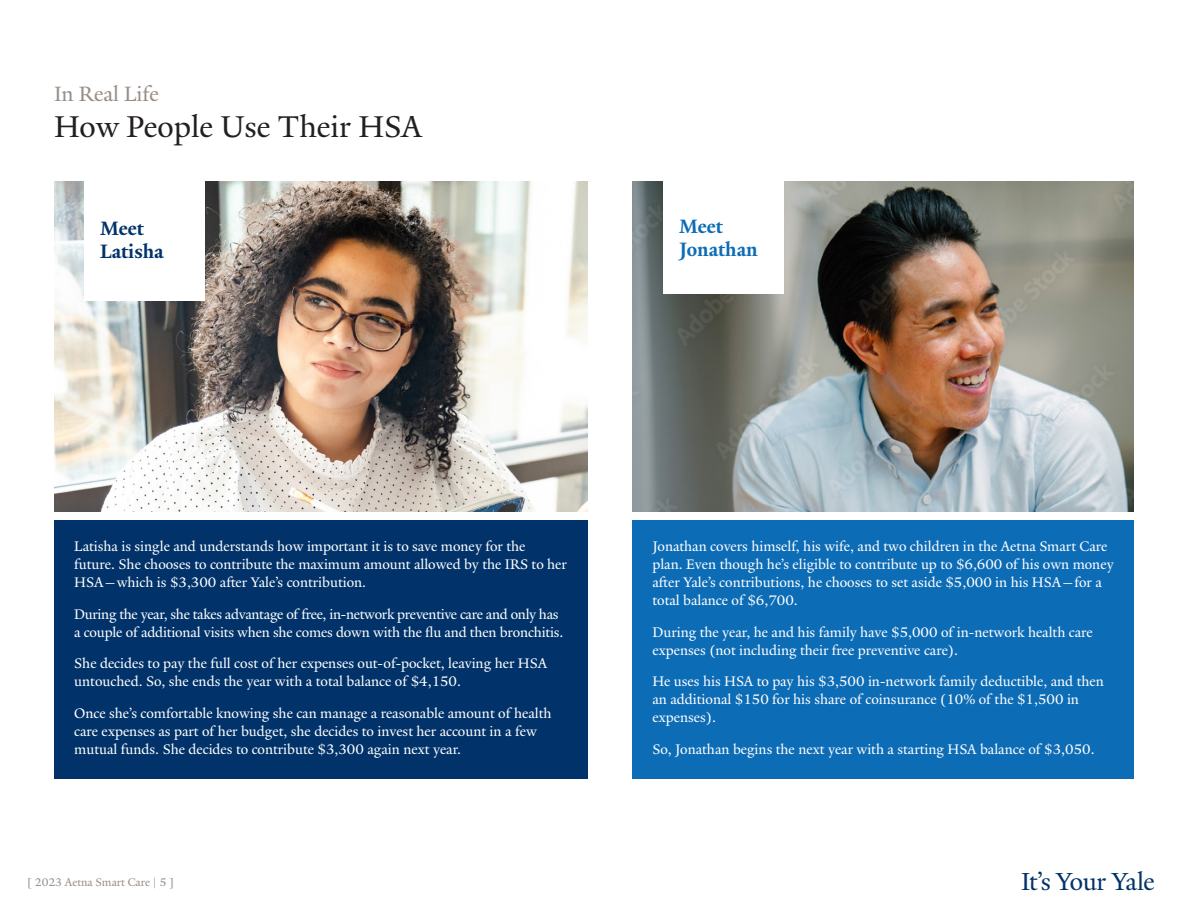
<style>
.page{position:relative;width:1188px;height:918px;background:#fff}
.page>*{position:absolute;margin:0;border:0;box-sizing:border-box;transform-origin:0 0}
.t1{font:32.55px "Yale New";color:#231f20}
.t2{font:26.7px "Yale New";letter-spacing:-.02em;color:#01336a}
.t3{font:22.5px "Yale New";color:#978d86}
.t4{font:700 21px/22.5px "Yale New";color:#0d6cb6}
.t5{font:700 21px/22.5px "Yale New";color:#01336a}
.t6{font:15px/18px "Yale New";color:#fff}
.t7{font:15px/18px "Yale New";letter-spacing:-.02em;color:#fff}
.t8{font:12px "Yale New";color:#978d86}
</style>
<div class="page">
<img style="left:632px;top:181px;width:502px;height:330px">
<div style="left:663px;top:180px;width:121px;height:114px;background:#fff"></div>
<div style="left:54px;top:520px;width:533px;height:259px;background:#01336a"></div>
<div style="left:632px;top:520px;width:502px;height:259px;background:#0d6cb6"></div>
<img style="left:54px;top:181px;width:533px;height:330px">
<div style="left:84px;top:180px;width:121px;height:120px;background:#fff"></div>
<p class="t3" style="left:54px;top:80px;width:106px">In Real Life</p>
<p class="t1" style="left:54px;top:107px;width:369px">How People Use Their HSA</p>
<p class="t5" style="left:100px;top:217px;width:65px">Meet<br>Latisha</p>
<p class="t4" style="left:679px;top:215px;width:80px">Meet<br>Jonathan</p>
<p class="t6" style="left:74px;top:537px;width:494px">Latisha is single and understands how important it is to save money for the future. She chooses to contribute the maximum amount allowed by the IRS to her<br>HSA—which is $3,300 after Yale’s contribution.</p>
<p class="t7" style="left:74px;top:605px;width:491px">During the year, she takes advantage of free, in-network preventive care and only has a couple of additional visits when she comes down with the flu and then bronchitis.</p>
<p class="t6" style="left:74px;top:654px;width:474px">She decides to pay the full cost of her expenses out-of-pocket, leaving her HSA untouched. So, she ends the year with a total balance of $4,150.</p>
<p class="t6" style="left:74px;top:704px;width:479px">Once she’s comfortable knowing she can manage a reasonable amount of health care expenses as part of her budget, she decides to invest her account in a few mutual funds. She decides to contribute $3,300 again next year.</p>
<p class="t6" style="left:652px;top:537px;width:463px">Jonathan covers himself, his wife, and two children in the Aetna Smart Care plan. Even though he’s eligible to contribute up to $6,600 of his own money after Yale’s contributions, he chooses to set aside $5,000 in his HSA—for a total balance of $6,700.</p>
<p class="t6" style="left:652px;top:623px;width:442px">During the year, he and his family have $5,000 of in-network health care expenses (not including their free preventive care).</p>
<p class="t6" style="left:652px;top:672px;width:453px">He uses his HSA to pay his $3,500 in-network family deductible, and then an additional $150 for his share of coinsurance (10% of the $1,500 in expenses).</p>
<p class="t6" style="left:652px;top:740px;width:444px">So, Jonathan begins the next year with a starting HSA balance of $3,050.</p>
<p class="t8" style="left:27px;top:875px;width:149px">[ 2023 Aetna Smart Care | 5 ]</p>
<h2 class="t2" style="left:1021px;top:866px;width:135px">It’s Your Yale</h2>
</div>
